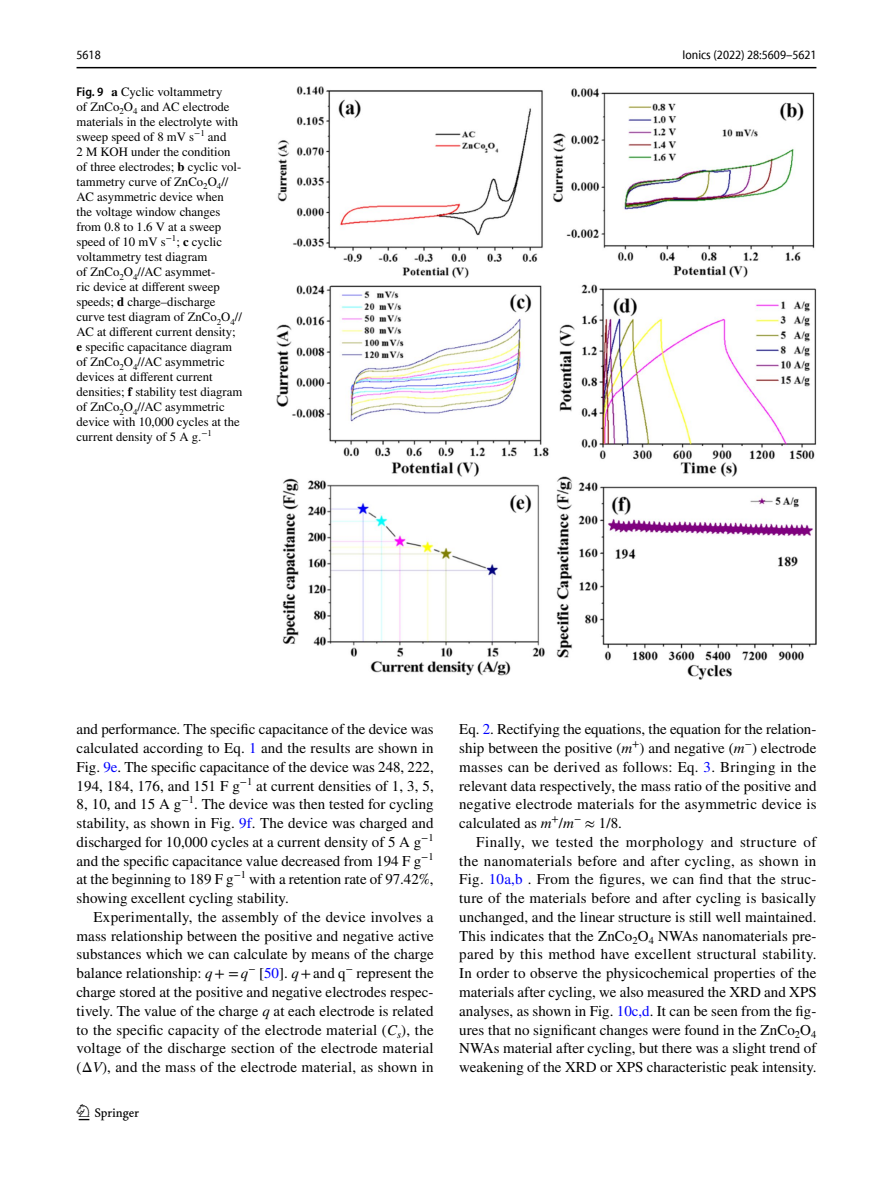
<style>
.page{position:relative;width:893px;height:1187px;background:#fff}
.page>*{position:absolute;margin:0;border:0;box-sizing:border-box;transform-origin:0 0}
.t1{font:22.5px "Springnew Regular 2";color:#000}
.t2{font:15px/18.8px "STIX";letter-spacing:.005em;color:#000;text-align:justify}
.t3{font:12.75px/15px "STIX";color:#000}
.t4{font:semi-condensed 12.75px "Myriad Pro Unic";color:#000}
.s1{font-family:"Myriad Pro";font-weight:600;font-stretch:semi-condensed}
.s2{font-weight:700}
.s3{color:#00f}
.s4{font-style:italic}
</style>
<div class="page">
<hr style="left:77px;top:67px;width:739px;height:1px;background:#000">
<img style="left:276px;top:87px;width:540px;height:593px">
<p class="t4" style="left:77px;top:50px;width:26px">5618</p>
<p class="t4" style="left:683px;top:50px;width:136px">Ionics (2022) 28:5609–5621</p>
<p class="t3" style="left:77px;top:85px;width:167px"><span class="s1">Fig. 9</span> <span class="s2">a</span> Cyclic voltammetry<br>of ZnCo<sub>2</sub>O<sub>4</sub> and AC electrode materials in the electrolyte with sweep speed of 8 mV s<sup>−1</sup> and<br>2 M KOH under the condition of three electrodes; <span class="s2">b</span> cyclic vol&shy;tammetry curve of ZnCo<sub>2</sub>O<sub>4</sub>//<br>AC asymmetric device when the voltage window changes from 0.8 to 1.6 V at a sweep speed of 10 mV s<sup>−1</sup>; <span class="s2">c</span> cyclic voltammetry test diagram<br>of ZnCo<sub>2</sub>O<sub>4</sub>//AC asymmet-<br>ric device at different sweep speeds; <span class="s2">d</span> charge–discharge curve test diagram of ZnCo<sub>2</sub>O<sub>4</sub>//<br>AC at different current density; <span class="s2">e</span> specific capacitance diagram of ZnCo<sub>2</sub>O<sub>4</sub>//AC asymmetric devices at different current densities; <span class="s2">f</span> stability test diagram of ZnCo<sub>2</sub>O<sub>4</sub>//AC asymmetric device with 10,000 cycles at the current density of 5 A g.<sup>−1</sup></p>
<p class="t2" style="left:77px;top:721px;width:359px">and performance. The specific capacitance of the device was calculated according to Eq. <span class="s3">1</span> and the results are shown in Fig. <span class="s3">9e</span>. The specific capacitance of the device was 248, 222, 194, 184, 176, and 151 F g<sup>−1</sup> at current densities of 1, 3, 5, 8, 10, and 15 A g<sup>−1</sup>. The device was then tested for cycling stability, as shown in Fig. <span class="s3">9f</span>. The device was charged and discharged for 10,000 cycles at a current density of 5 A g<sup>−1 </sup>and the specific capacitance value decreased from 194 F g<sup>−1 </sup>at the beginning to 189 F g<sup>−1</sup> with a retention rate of 97.42%, showing excellent cycling stability.</p>
<p class="t2" style="left:77px;top:908px;width:359px;text-indent:17px">Experimentally, the assembly of the device involves a mass relationship between the positive and negative active substances which we can calculate by means of the charge balance relationship: <span class="s4">q</span>+ =<span class="s4">q</span><sup>−</sup> [<span class="s3">50</span>]. <span class="s4">q</span>+and q<sup>−</sup> represent the charge stored at the positive and negative electrodes respec&shy;tively. The value of the charge <span class="s4">q</span> at each electrode is related to the specific capacity of the electrode material (<span class="s4">C</span><sub>s</sub>), the voltage of the discharge section of the electrode material (Δ<span class="s4">V</span>), and the mass of the electrode material, as shown in</p>
<h1 class="t1" style="left:79px;top:1104px;width:62px">1 3</h1>
<p class="t2" style="left:459px;top:721px;width:359px">Eq. <span class="s3">2</span>. Rectifying the equations, the equation for the relation&shy;ship between the positive (<span class="s4">m</span><sup>+</sup>) and negative (<span class="s4">m</span><sup>−</sup>) electrode masses can be derived as follows: Eq. <span class="s3">3</span>. Bringing in the relevant data respectively, the mass ratio of the positive and negative electrode materials for the asymmetric device is calculated as <span class="s4">m</span><sup>+</sup>/<span class="s4">m</span><sup>−</sup> ≈ 1/8.</p>
<p class="t2" style="left:459px;top:833px;width:359px;text-indent:17px">Finally, we tested the morphology and structure of the nanomaterials before and after cycling, as shown in Fig. <span class="s3">10a,b</span> . From the figures, we can find that the struc&shy;ture of the materials before and after cycling is basically unchanged, and the linear structure is still well maintained.<br>This indicates that the ZnCo<sub>2</sub>O<sub>4</sub> NWAs nanomaterials pre&shy;pared by this method have excellent structural stability.<br>In order to observe the physicochemical properties of the materials after cycling, we also measured the XRD and XPS analyses, as shown in Fig. <span class="s3">10c,d</span>. It can be seen from the fig&shy;ures that no significant changes were found in the ZnCo<sub>2</sub>O<sub>4<br></sub>NWAs material after cycling, but there was a slight trend of weakening of the XRD or XPS characteristic peak intensity.</p>
</div>
